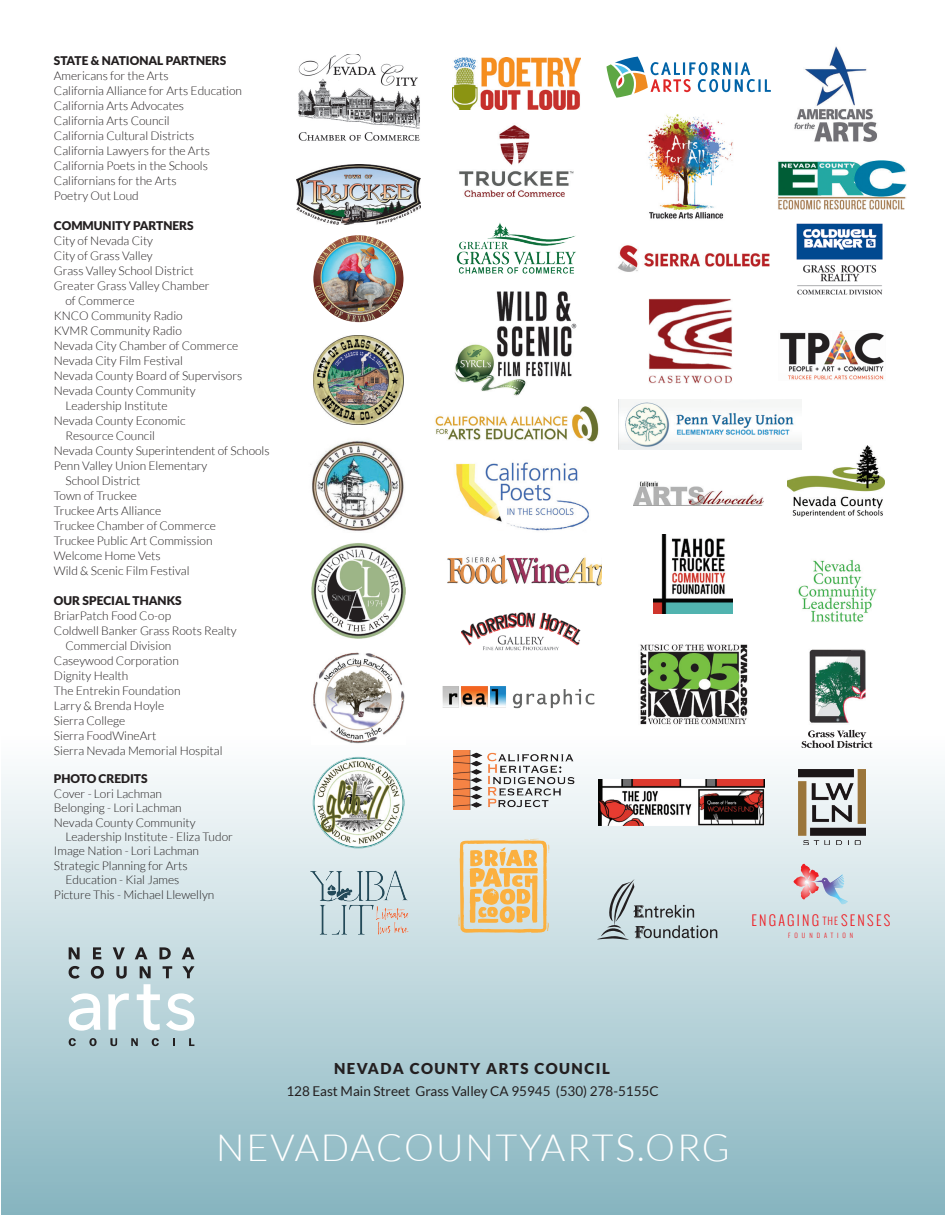
<style>
.page{position:relative;width:945px;height:1215px;background:#fff}
.page>*{position:absolute;margin:0;border:0;box-sizing:border-box;transform-origin:0 0}
.LIGHT_LATO_HEAD{font:300 37.5px "Lato";letter-spacing:.05em;color:#fff}
.LIGHT_LATO_HEAD-2{font:900 15px "Lato";letter-spacing:.1em;color:#231f20}
.t1{font:300 13.95px "Oswald";letter-spacing:.16em;color:#ee1d23}
.LIGHT_LATO_HEAD-3{font:13.5px "Lato";color:#231f20}
.LIGHT_LATO_HEAD-4{font:300 12px "Lato";color:#231f20}
.LIGHT_LATO_HEAD-5{font:900 12px "Lato";color:#231f20}
.t2{font:300 6.45px "Oswald";letter-spacing:.62em;color:#ee1d23}
.s1{font-size:10.05px}
</style>
<div class="page">
<div style="left:1px;top:734px;width:944px;height:481px;background:linear-gradient(to bottom,#fefefe,#86b4bf)"></div>
<svg style="left:459px;top:839px;width:91px;height:94px"></svg>
<img style="left:648px;top:298px;width:84px;height:86px">
<img style="left:796px;top:223px;width:87px;height:72px">
<svg style="left:597px;top:879px;width:120px;height:61px"></svg>
<img style="left:442px;top:686px;width:153px;height:23px">
<img style="left:617px;top:245px;width:153px;height:27px">
<img style="left:447px;top:555px;width:154px;height:31px">
<img style="left:462px;top:612px;width:118px;height:39px">
<img style="left:778px;top:160px;width:128px;height:49px">
<img style="left:310px;top:440px;width:94px;height:91px">
<img style="left:787px;top:446px;width:97px;height:70px">
<img style="left:313px;top:235px;width:91px;height:87px">
<img style="left:296px;top:165px;width:124px;height:60px">
<img style="left:456px;top:222px;width:120px;height:52px">
<img style="left:298px;top:54px;width:122px;height:87px">
<img style="left:314px;top:336px;width:89px;height:89px">
<img style="left:780px;top:331px;width:104px;height:49px">
<img style="left:454px;top:291px;width:123px;height:105px">
<img style="left:809px;top:649px;width:57px;height:74px">
<svg style="left:802px;top:730px;width:71px;height:18px"></svg>
<img style="left:634px;top:482px;width:129px;height:24px">
<img style="left:794px;top:46px;width:83px;height:96px">
<img style="left:452px;top:57px;width:129px;height:53px">
<img style="left:456px;top:462px;width:133px;height:69px">
<svg style="left:606px;top:57px;width:165px;height:41px"></svg>
<img style="left:311px;top:543px;width:95px;height:95px">
<img style="left:435px;top:406px;width:164px;height:36px">
<img style="left:312px;top:756px;width:93px;height:92px">
<img style="left:648px;top:114px;width:85px;height:105px">
<img style="left:459px;top:125px;width:115px;height:72px">
<svg style="left:794px;top:864px;width:54px;height:40px"></svg>
<img style="left:799px;top:769px;width:66px;height:76px">
<img style="left:619px;top:400px;width:183px;height:50px">
<img style="left:798px;top:560px;width:79px;height:62px">
<img style="left:453px;top:750px;width:125px;height:59px">
<img style="left:312px;top:652px;width:93px;height:93px">
<img style="left:311px;top:857px;width:102px;height:84px">
<img style="left:640px;top:644px;width:108px;height:81px">
<img style="left:654px;top:535px;width:78px;height:78px">
<img style="left:598px;top:779px;width:167px;height:47px">
<svg style="left:69px;top:993px;width:32px;height:38px"></svg>
<svg style="left:108px;top:993px;width:21px;height:37px"></svg>
<svg style="left:137px;top:984px;width:23px;height:46px"></svg>
<svg style="left:166px;top:993px;width:28px;height:38px"></svg>
<svg style="left:69px;top:1038px;width:7px;height:8px"></svg>
<svg style="left:89px;top:1038px;width:8px;height:8px"></svg>
<svg style="left:110px;top:1038px;width:7px;height:8px"></svg>
<svg style="left:131px;top:1038px;width:7px;height:8px"></svg>
<svg style="left:152px;top:1038px;width:7px;height:8px"></svg>
<svg style="left:173px;top:1038px;width:2px;height:8px"></svg>
<svg style="left:189px;top:1038px;width:5px;height:8px"></svg>
<svg style="left:69px;top:947px;width:11px;height:12px"></svg>
<svg style="left:93px;top:947px;width:8px;height:12px"></svg>
<svg style="left:113px;top:947px;width:12px;height:12px"></svg>
<svg style="left:135px;top:947px;width:13px;height:12px"></svg>
<svg style="left:159px;top:947px;width:12px;height:12px"></svg>
<svg style="left:182px;top:947px;width:13px;height:12px"></svg>
<svg style="left:69px;top:966px;width:11px;height:13px"></svg>
<svg style="left:91px;top:966px;width:13px;height:13px"></svg>
<svg style="left:116px;top:966px;width:11px;height:13px"></svg>
<svg style="left:140px;top:966px;width:11px;height:12px"></svg>
<svg style="left:163px;top:966px;width:9px;height:12px"></svg>
<svg style="left:182px;top:966px;width:12px;height:12px"></svg>
<p class="LIGHT_LATO_HEAD-5" style="left:54px;top:53px;width:174px">STATE &amp; NATIONAL PARTNERS</p>
<p class="LIGHT_LATO_HEAD-4" style="left:54px;top:69px;width:116px">Americans for the Arts</p>
<p class="LIGHT_LATO_HEAD-4" style="left:54px;top:84px;width:190px">California Alliance for Arts Education</p>
<p class="LIGHT_LATO_HEAD-4" style="left:54px;top:99px;width:132px">California Arts Advocates</p>
<p class="LIGHT_LATO_HEAD-4" style="left:54px;top:114px;width:117px">California Arts Council</p>
<p class="LIGHT_LATO_HEAD-4" style="left:54px;top:129px;width:142px">California Cultural Districts</p>
<p class="LIGHT_LATO_HEAD-4" style="left:54px;top:144px;width:158px">California Lawyers for the Arts</p>
<p class="LIGHT_LATO_HEAD-4" style="left:54px;top:159px;width:155px">California Poets in the Schools</p>
<p class="LIGHT_LATO_HEAD-4" style="left:54px;top:174px;width:124px">Californians for the Arts</p>
<p class="LIGHT_LATO_HEAD-4" style="left:54px;top:189px;width:86px">Poetry Out Loud</p>
<p class="LIGHT_LATO_HEAD-5" style="left:54px;top:218px;width:141px">COMMUNITY PARTNERS</p>
<p class="LIGHT_LATO_HEAD-4" style="left:54px;top:234px;width:101px">City of Nevada City</p>
<p class="LIGHT_LATO_HEAD-4" style="left:54px;top:249px;width:100px">City of Grass Valley</p>
<p class="LIGHT_LATO_HEAD-4" style="left:54px;top:264px;width:141px">Grass Valley School District</p>
<p class="LIGHT_LATO_HEAD-4" style="left:54px;top:279px;width:157px">Greater Grass Valley Chamber</p>
<p class="LIGHT_LATO_HEAD-4" style="left:65px;top:294px;width:71px">of Commerce</p>
<p class="LIGHT_LATO_HEAD-4" style="left:54px;top:309px;width:130px">KNCO Community Radio</p>
<p class="LIGHT_LATO_HEAD-4" style="left:54px;top:324px;width:130px">KVMR Community Radio</p>
<p class="LIGHT_LATO_HEAD-4" style="left:54px;top:339px;width:186px">Nevada City Chamber of Commerce</p>
<p class="LIGHT_LATO_HEAD-4" style="left:54px;top:354px;width:130px">Nevada City Film Festival</p>
<p class="LIGHT_LATO_HEAD-4" style="left:54px;top:369px;width:190px">Nevada County Board of Supervisors</p>
<p class="LIGHT_LATO_HEAD-4" style="left:54px;top:384px;width:143px">Nevada County Community</p>
<p class="LIGHT_LATO_HEAD-4" style="left:65px;top:399px;width:104px">Leadership Institute</p>
<p class="LIGHT_LATO_HEAD-4" style="left:54px;top:414px;width:133px">Nevada County Economic</p>
<p class="LIGHT_LATO_HEAD-4" style="left:65px;top:429px;width:91px">Resource Council</p>
<p class="LIGHT_LATO_HEAD-4" style="left:54px;top:444px;width:217px">Nevada County Superintendent of Schools</p>
<p class="LIGHT_LATO_HEAD-4" style="left:54px;top:459px;width:155px">Penn Valley Union Elementary</p>
<p class="LIGHT_LATO_HEAD-4" style="left:65px;top:474px;width:77px">School District</p>
<p class="LIGHT_LATO_HEAD-4" style="left:54px;top:489px;width:85px">Town of Truckee</p>
<p class="LIGHT_LATO_HEAD-4" style="left:54px;top:504px;width:109px">Truckee Arts Alliance</p>
<p class="LIGHT_LATO_HEAD-4" style="left:54px;top:519px;width:164px">Truckee Chamber of Commerce</p>
<p class="LIGHT_LATO_HEAD-4" style="left:54px;top:534px;width:160px">Truckee Public Art Commission</p>
<p class="LIGHT_LATO_HEAD-4" style="left:54px;top:549px;width:108px">Welcome Home Vets</p>
<p class="LIGHT_LATO_HEAD-4" style="left:54px;top:564px;width:137px">Wild &amp; Scenic Film Festival</p>
<p class="LIGHT_LATO_HEAD-5" style="left:54px;top:593px;width:129px">OUR SPECIAL THANKS</p>
<p class="LIGHT_LATO_HEAD-4" style="left:54px;top:609px;width:119px">BriarPatch Food Co-op</p>
<p class="LIGHT_LATO_HEAD-4" style="left:54px;top:624px;width:184px">Coldwell Banker Grass Roots Realty</p>
<p class="LIGHT_LATO_HEAD-4" style="left:65px;top:639px;width:107px">Commercial Division</p>
<p class="LIGHT_LATO_HEAD-4" style="left:54px;top:654px;width:127px">Caseywood Corporation</p>
<p class="LIGHT_LATO_HEAD-4" style="left:54px;top:669px;width:76px">Dignity Health</p>
<p class="LIGHT_LATO_HEAD-4" style="left:54px;top:684px;width:128px">The Entrekin Foundation</p>
<p class="LIGHT_LATO_HEAD-4" style="left:54px;top:699px;width:112px">Larry &amp; Brenda Hoyle</p>
<p class="LIGHT_LATO_HEAD-4" style="left:54px;top:714px;width:73px">Sierra College</p>
<p class="LIGHT_LATO_HEAD-4" style="left:54px;top:729px;width:104px">Sierra FoodWineArt</p>
<p class="LIGHT_LATO_HEAD-4" style="left:54px;top:744px;width:170px">Sierra Nevada Memorial Hospital</p>
<p class="LIGHT_LATO_HEAD-5" style="left:54px;top:772px;width:95px">PHOTO CREDITS</p>
<p class="LIGHT_LATO_HEAD-4" style="left:54px;top:787px;width:110px">Cover - Lori Lachman</p>
<p class="LIGHT_LATO_HEAD-4" style="left:54px;top:801px;width:129px">Belonging - Lori Lachman</p>
<p class="LIGHT_LATO_HEAD-4" style="left:54px;top:816px;width:143px">Nevada County Community</p>
<p class="LIGHT_LATO_HEAD-4" style="left:65px;top:830px;width:169px">Leadership Institute - Eliza Tudor</p>
<p class="LIGHT_LATO_HEAD-4" style="left:54px;top:845px;width:147px">Image Nation - Lori Lachman</p>
<p class="LIGHT_LATO_HEAD-4" style="left:54px;top:859px;width:135px">Strategic Planning for Arts</p>
<p class="LIGHT_LATO_HEAD-4" style="left:65px;top:873px;width:116px">Education - Kial James</p>
<p class="LIGHT_LATO_HEAD-4" style="left:54px;top:888px;width:162px">Picture This - Michael Llewellyn</p>
<p class="t1" style="left:751px;top:910px;width:140px">ENGAGING <span class="s1">THE</span> SENSES</p>
<p class="t2" style="left:788px;top:931px;width:67px">FOUNDATION</p>
<p class="LIGHT_LATO_HEAD-2" style="left:334px;top:1060px;width:277px">NEVADA COUNTY ARTS COUNCIL</p>
<p class="LIGHT_LATO_HEAD-3" style="left:286px;top:1084px;width:374px">128 East Main Street Grass Valley CA 95945 (530) 278-5155C</p>
<p class="LIGHT_LATO_HEAD" style="left:216px;top:1127px;width:515px">NEVADACOUNTYARTS.ORG</p>
</div>
